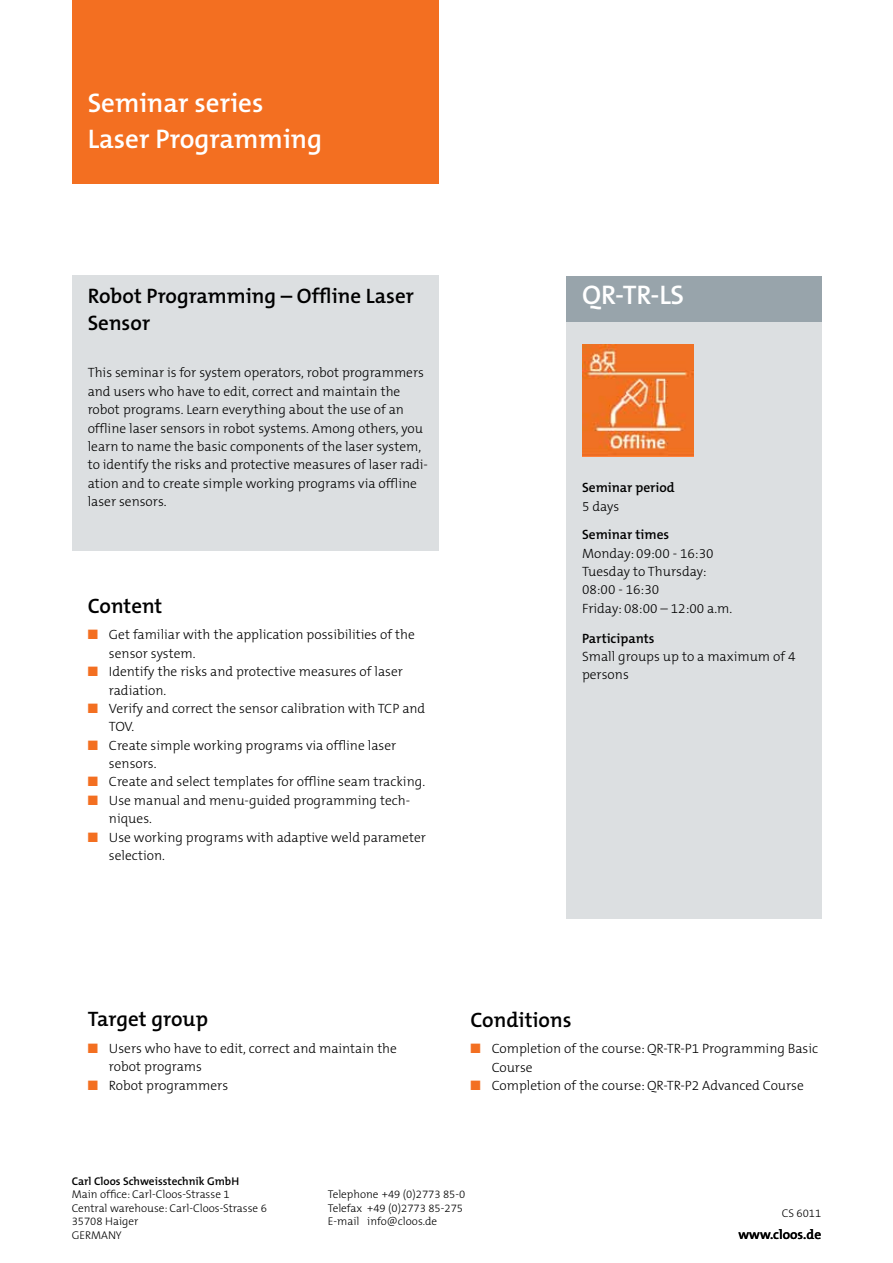
<style>
.page{position:relative;width:893px;height:1263px;background:#fff}
.page>*{position:absolute;margin:0;border:0;box-sizing:border-box;transform-origin:0 0}
.t1{font:600 27px/36px "The Mix B6";color:#fff}
.t2{font:600 21px/27px "The Mix B6";color:#000}
.t3{font:300 13.5px/18.3px "The Mix B3";color:#000}
.t4{font:600 13.5px "The Mix B6";color:#000}
.t5{font:300 11.25px/13.5px "The Mix B3";color:#000}
.t6{font:600 11.25px "The Mix B6";color:#000}
.s1{color:#f36f21}
</style>
<div class="page">
<div style="left:72px;top:0;width:366px;height:184px;background:#f36f21"></div>
<div style="left:72px;top:276px;width:366px;height:275px;background:#dcdfe1"></div>
<div style="left:566px;top:321px;width:255px;height:597px;background:#dcdfe1"></div>
<img style="left:582px;top:344px;width:112px;height:112px">
<div style="left:566px;top:276px;width:255px;height:45px;background:#98a4ab"></div>
<h1 class="t1" style="left:88px;top:86px;width:236px">Seminar series<br>Laser Programming</h1>
<h1 class="t1" style="left:88px;top:84px;width:30px">xx</h1>
<h2 class="t2" style="left:88px;top:283px;width:328px">Robot Programming – Offline Laser<br>Sensor</h2>
<h1 class="t1" style="left:582px;top:278px;width:104px">QR-TR-LS</h1>
<p class="t3" style="left:88px;top:364px;width:342px">This seminar is for system operators, robot programmers and users who have to edit, correct and maintain the robot programs. Learn everything about the use of an offline laser sensors in robot systems. Among others, you learn to name the basic components of the laser system, to identify the risks and protective measures of laser radi&shy;ation and to create simple working programs via offline laser sensors.</p>
<h2 class="t2" style="left:88px;top:593px;width:76px">Content</h2>
<p class="t3" style="left:109px;top:626px;width:307px;text-indent:-21px"><span class="s1">■</span> Get familiar with the application possibilities of the sensor system.</p>
<p class="t3" style="left:109px;top:663px;width:295px;text-indent:-21px"><span class="s1">■</span> Identify the risks and protective measures of laser radiation.</p>
<p class="t3" style="left:109px;top:700px;width:318px;text-indent:-21px"><span class="s1">■</span> Verify and correct the sensor calibration with TCP and<br>TOV.</p>
<p class="t3" style="left:109px;top:736px;width:289px;text-indent:-21px"><span class="s1">■</span> Create simple working programs via offline laser sensors.</p>
<p class="t3" style="left:88px;top:773px;width:339px"><span class="s1">■</span> Create and select templates for offline seam tracking.</p>
<p class="t3" style="left:109px;top:791px;width:303px;text-indent:-21px"><span class="s1">■</span> Use manual and menu-guided programming tech&shy;niques.</p>
<p class="t3" style="left:109px;top:828px;width:318px;text-indent:-21px"><span class="s1">■</span> Use working programs with adaptive weld parameter selection.</p>
<p class="t4" style="left:582px;top:480px;width:94px">Seminar period</p>
<p class="t3" style="left:582px;top:497px;width:39px">5 days</p>
<p class="t4" style="left:582px;top:527px;width:89px">Seminar times</p>
<p class="t3" style="left:582px;top:544px;width:152px">Monday: 09:00 - 16:30<br>Tuesday to Thursday:<br>08:00 - 16:30<br>Friday: 08:00 – 12:00 a.m.</p>
<p class="t4" style="left:582px;top:631px;width:74px">Participants</p>
<p class="t3" style="left:582px;top:648px;width:215px">Small groups up to a maximum of 4 persons</p>
<h2 class="t2" style="left:88px;top:1006px;width:122px">Target group</h2>
<p class="t3" style="left:109px;top:1039px;width:290px;text-indent:-21px"><span class="s1">■</span> Users who have to edit, correct and maintain the robot programs</p>
<p class="t3" style="left:88px;top:1076px;width:142px"><span class="s1">■</span> Robot programmers</p>
<h2 class="t2" style="left:470px;top:1006px;width:103px">Conditions</h2>
<p class="t3" style="left:492px;top:1040px;width:328px;text-indent:-21px"><span class="s1">■</span> Completion of the course: QR-TR-P1 Programming Basic<br>Course</p>
<p class="t3" style="left:470px;top:1077px;width:335px"><span class="s1">■</span> Completion of the course: QR-TR-P2 Advanced Course</p>
<p class="t6" style="left:72px;top:1175px;width:169px">Carl Cloos Schweisstechnik GmbH</p>
<p class="t5" style="left:72px;top:1188px;width:197px">Main office: Carl-Cloos-Strasse 1<br>Central warehouse: Carl-Cloos-Strasse 6<br>35708 Haiger<br>GERMANY</p>
<p class="t5" style="left:328px;top:1188px;width:139px">Telephone +49 (0)2773 85-0<br>Telefax +49 (0)2773 85-275<br>E-mail info@cloos.de</p>
<p class="t5" style="left:782px;top:1207px;width:41px">CS 6011</p>
<p class="t4" style="left:738px;top:1227px;width:84px">www.cloos.de</p>
</div>
